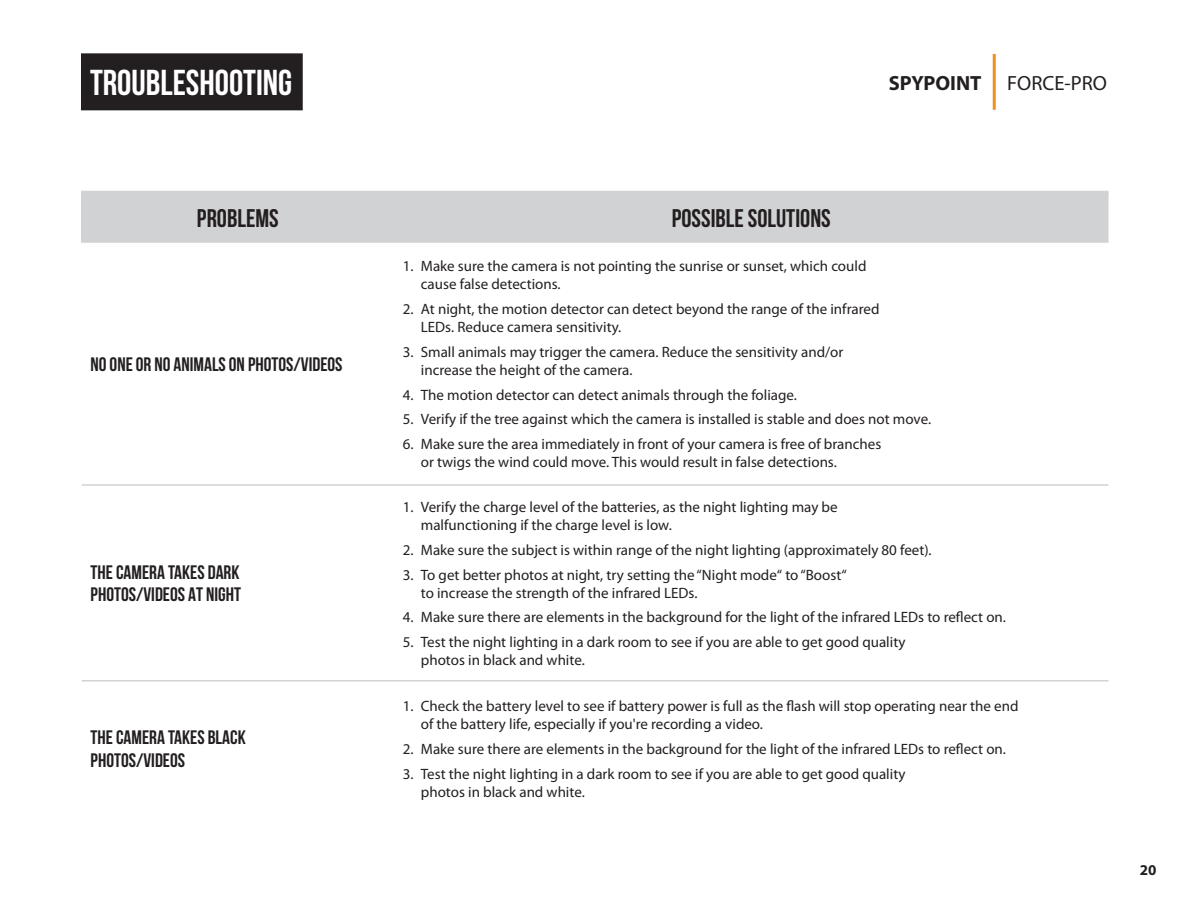
<style>
.page{position:relative;width:1188px;height:918px;background:#fff}
.page>*{position:absolute;margin:0;border:0;box-sizing:border-box;transform-origin:0 0}
.TABLE_DES_MATIÈRES{font:700 36px "Bebas Neue";color:#fff}
.TITRE_CENTRÉ{font:700 25.5px "Bebas Neue";color:#231f20}
.t1{font:20.55px "Myriad Pro";color:#231f20}
.SOUS-TITRE{font:700 19.5px/22.5px "Bebas Neue";color:#231f20}
.SOUS-TITRE_TABLEAU{font:700 19.5px "Bebas Neue";color:#231f20}
.t2{font:15px/18px "Myriad Pro";color:#231f20}
.t3{font:700 15px "Myriad Pro";color:#231f20}
.s1{font-weight:700}
</style>
<div class="page">
<hr style="left:993px;top:54px;width:3px;height:56px;background:#f68e1e">
<div style="left:82px;top:194px;width:1027px;height:47px;background:#d1d2d4"></div>
<hr style="left:81px;top:191px;width:313px;height:3px;background:#d1d2d4">
<hr style="left:394px;top:191px;width:715px;height:3px;background:#d1d2d4">
<hr style="left:394px;top:484px;width:715px;height:2px;background:#d1d2d4">
<hr style="left:81px;top:194px;width:1px;height:47px;background:#d1d2d4">
<hr style="left:82px;top:484px;width:312px;height:2px;background:#d1d2d4">
<hr style="left:81px;top:241px;width:313px;height:2px;background:#d1d2d4">
<hr style="left:394px;top:241px;width:715px;height:2px;background:#d1d2d4">
<hr style="left:82px;top:680px;width:312px;height:2px;background:#d1d2d4">
<hr style="left:394px;top:680px;width:715px;height:2px;background:#d1d2d4">
<div style="left:81px;top:53px;width:222px;height:57px;background:#231f20"></div>
<p class="TABLE_DES_MATIÈRES" style="left:90px;top:63px;width:204px">TROUBLESHOOTING</p>
<h3 class="t1" style="left:889px;top:71px;width:220px"><span class="s1">SPYPOINT</span> FORCE-PRO</h3>
<p class="TITRE_CENTRÉ" style="left:197px;top:204px;width:83px">PROBLEMS</p>
<p class="TITRE_CENTRÉ" style="left:672px;top:204px;width:160px">POSSIBLE SOLUTIONS</p>
<p class="SOUS-TITRE" style="left:91px;top:353px;width:253px">NO ONE OR NO ANIMALS ON PHOTOS/VIDEOS</p>
<p class="SOUS-TITRE" style="left:91px;top:561px;width:152px">THE CAMERA TAKES DARK<br>PHOTOS/VIDEOS AT NIGHT</p>
<p class="SOUS-TITRE_TABLEAU" style="left:91px;top:727px;width:157px">THE CAMERA TAKES BLACK</p>
<p class="SOUS-TITRE_TABLEAU" style="left:91px;top:749px;width:96px">PHOTOS/VIDEOS</p>
<p class="t2" style="left:421px;top:258px;width:447px;text-indent:-18px">1. Make sure the camera is not pointing the sunrise or sunset, which could cause false detections.</p>
<p class="t2" style="left:421px;top:300px;width:460px;text-indent:-18px">2. At night, the motion detector can detect beyond the range of the infrared<br>LEDs. Reduce camera sensitivity.</p>
<p class="t2" style="left:421px;top:343px;width:424px;text-indent:-18px">3. Small animals may trigger the camera. Reduce the sensitivity and/or increase the height of the camera.</p>
<p class="t2" style="left:403px;top:386px;width:396px">4. The motion detector can detect animals through the foliage.</p>
<p class="t2" style="left:403px;top:411px;width:530px">5. Verify if the tree against which the camera is installed is stable and does not move.</p>
<p class="t2" style="left:421px;top:435px;width:462px;text-indent:-18px">6. Make sure the area immediately in front of your camera is free of branches or twigs the wind could move. This would result in false detections.</p>
<p class="t2" style="left:421px;top:498px;width:418px;text-indent:-18px">1. Verify the charge level of the batteries, as the night lighting may be malfunctioning if the charge level is low.</p>
<p class="t2" style="left:403px;top:541px;width:530px">2. Make sure the subject is within range of the night lighting (approximately 80 feet).</p>
<p class="t2" style="left:421px;top:566px;width:427px;text-indent:-18px">3. To get better photos at night, try setting the “Night mode“ to “Boost“ to increase the strength of the infrared LEDs.</p>
<p class="t2" style="left:403px;top:609px;width:605px">4. Make sure there are elements in the background for the light of the infrared LEDs to reflect on.</p>
<p class="t2" style="left:421px;top:633px;width:486px;text-indent:-18px">5. Test the night lighting in a dark room to see if you are able to get good quality photos in black and white.</p>
<p class="t2" style="left:421px;top:697px;width:599px;text-indent:-18px">1. Check the battery level to see if battery power is full as the flash will stop operating near the end of the battery life, especially if you're recording a video.</p>
<p class="t2" style="left:403px;top:740px;width:605px">2. Make sure there are elements in the background for the light of the infrared LEDs to reflect on.</p>
<p class="t2" style="left:421px;top:765px;width:486px;text-indent:-18px">3. Test the night lighting in a dark room to see if you are able to get good quality photos in black and white.</p>
<p class="t3" style="left:1140px;top:862px;width:18px">20</p>
</div>
